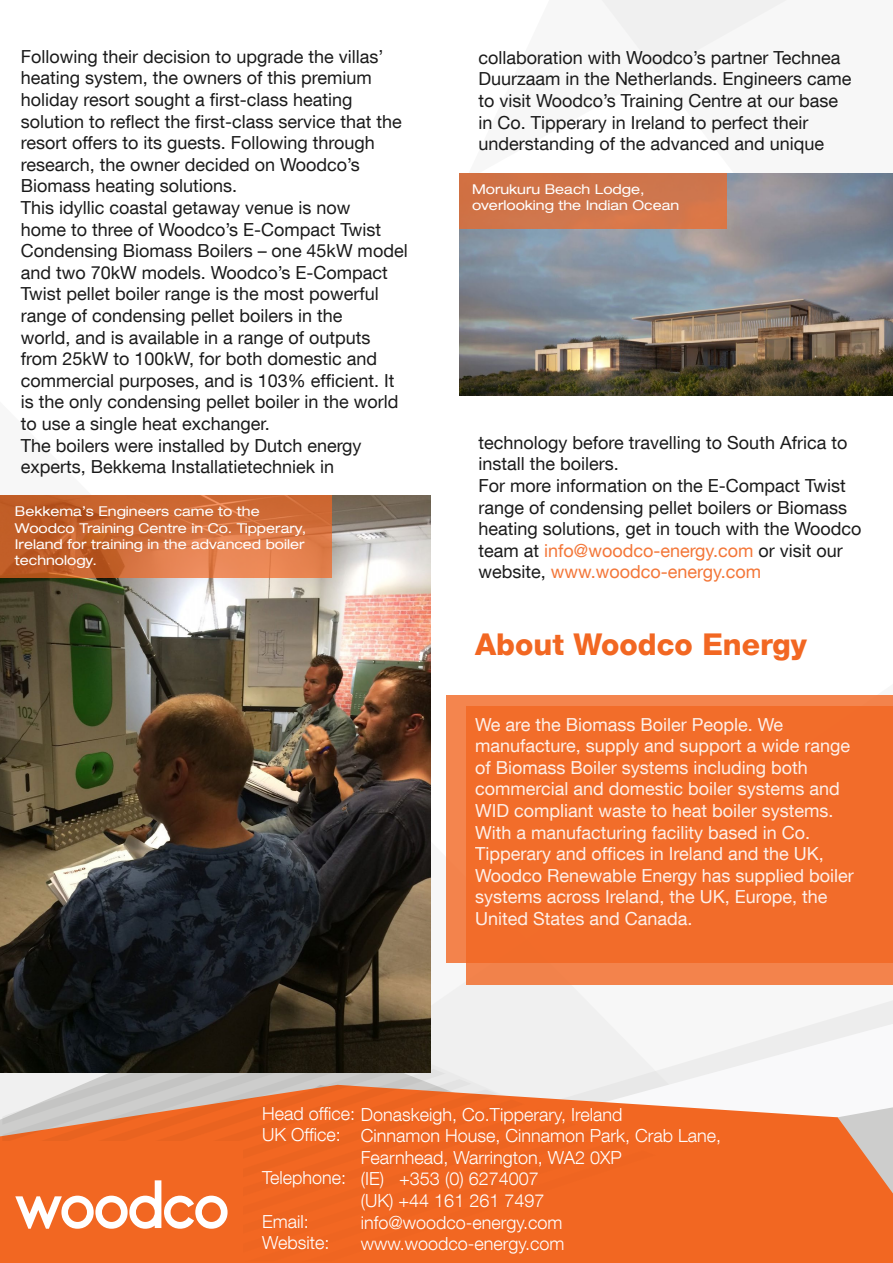
<style>
.page{position:relative;width:893px;height:1263px;background:#fff}
.page>*{position:absolute;margin:0;border:0;box-sizing:border-box;transform-origin:0 0}
.t1{font:800 30px "Helvetica Neue LT Com";color:#f26722}
.t2{font:18px/21.6px "Helvetica Neue LT Com";color:#000}
.t3{font:18px/21.6px "Helvetica Neue LT Com";color:#fff}
.t4{font:300 18px/21.6px "Helvetica Neue LT Com";color:#fff}
.t5{font:expanded 13.5px/16.2px "Helvetica Neue LT Com";color:#fff}
.s1{color:#f26722}
</style>
<div class="page">
<div style="left:602px;top:0;width:184px;height:73px;background:#f2f2f2"></div>
<svg style="left:434px;top:981px;width:459px;height:43px"></svg>
<svg style="left:0;top:1013px;width:892px;height:72px"></svg>
<svg style="left:0;top:1085px;width:893px;height:178px;fill:#f26722"></svg>
<svg style="left:243px;top:1004px;width:535px;height:257px;background:#f27a3f"></svg>
<svg style="left:243px;top:1004px;width:524px;height:246px;background:#f2773a"></svg>
<svg style="left:2px;top:1004px;width:754px;height:231px;fill:#f16722"></svg>
<div style="left:0;top:1142px;width:243px;height:121px;background:#f26722"></div>
<svg style="left:15px;top:1180px;width:213px;height:49px"></svg>
<div style="left:446px;top:695px;width:447px;height:268px;background:#f4854e"></div>
<img style="left:0;top:495px;width:431px;height:577px">
<img style="left:459px;top:173px;width:434px;height:223px">
<div style="left:459px;top:173px;width:268px;height:56px;background:#d0754b"></div>
<svg style="left:0;top:495px;width:332px;height:83px;background:#cf6c38"></svg>
<svg style="left:466px;top:706px;width:427px;height:278px;background:#f26e2c"></svg>
<p class="t2" style="left:21px;top:45px;width:388px">Following their decision to upgrade the villas’ heating system, the owners of this premium holiday resort sought a first-class heating solution to reflect the first-class service that the resort offers to its guests. Following through research, the owner decided on Woodco’s Biomass heating solutions.<br>This idyllic coastal getaway venue is now<br>home to three of Woodco’s E-Compact Twist Condensing Biomass Boilers – one 45kW model and two 70kW models. Woodco’s E-Compact Twist pellet boiler range is the most powerful range of condensing pellet boilers in the<br>world, and is available in a range of outputs from 25kW to 100kW, for both domestic and commercial purposes, and is 103% efficient. It is the only condensing pellet boiler in the world to use a single heat exchanger.<br>The boilers were installed by Dutch energy experts, Bekkema Installatietechniek in</p>
<p class="t5" style="left:15px;top:503px;width:293px">Bekkema’s Engineers came to the<br>Woodco Training Centre in Co. Tipperary,<br>Ireland for training in the advanced boiler technology.</p>
<p class="t2" style="left:479px;top:46px;width:374px">collaboration with Woodco’s partner Technea Duurzaam in the Netherlands. Engineers came to visit Woodco’s Training Centre at our base in Co. Tipperary in Ireland to perfect their understanding of the advanced and unique</p>
<p class="t5" style="left:472px;top:181px;width:209px">Morukuru Beach Lodge, overlooking the Indian Ocean</p>
<p class="t2" style="left:479px;top:431px;width:384px">technology before travelling to South Africa to install the boilers.<br>For more information on the E-Compact Twist range of condensing pellet boilers or Biomass heating solutions, get in touch with the Woodco team at <span class="s1">info@woodco-energy.com</span> or visit our website, <span class="s1">www.woodco-energy.com</span></p>
<h1 class="t1" style="left:475px;top:626px;width:333px">About Woodco Energy</h1>
<p class="t3" style="left:475px;top:713px;width:380px">We are the Biomass Boiler People. We manufacture, supply and support a wide range of Biomass Boiler systems including both commercial and domestic boiler systems and WID compliant waste to heat boiler systems.<br>With a manufacturing facility based in Co.<br>Tipperary and offices in Ireland and the UK, Woodco Renewable Energy has supplied boiler systems across Ireland, the UK, Europe, the United States and Canada.</p>
<p class="t4" style="left:262px;top:1103px;width:362px;line-height:20.5px">Head office: Donaskeigh, Co.Tipperary, Ireland<br>UK Office:</p>
<p class="t4" style="left:262px;top:1167px;width:86px">Telephone:</p>
<p class="t4" style="left:262px;top:1210px;width:69px">Email:<br>Website:</p>
<p class="t4" style="left:361px;top:1125px;width:362px">Cinnamon House, Cinnamon Park, Crab Lane,<br>Fearnhead, Warrington, WA2 0XP<br>(IE) +353 (0) 6274007<br>(UK) +44 161 261 7497 info@woodco-energy.com www.woodco-energy.com</p>
</div>
